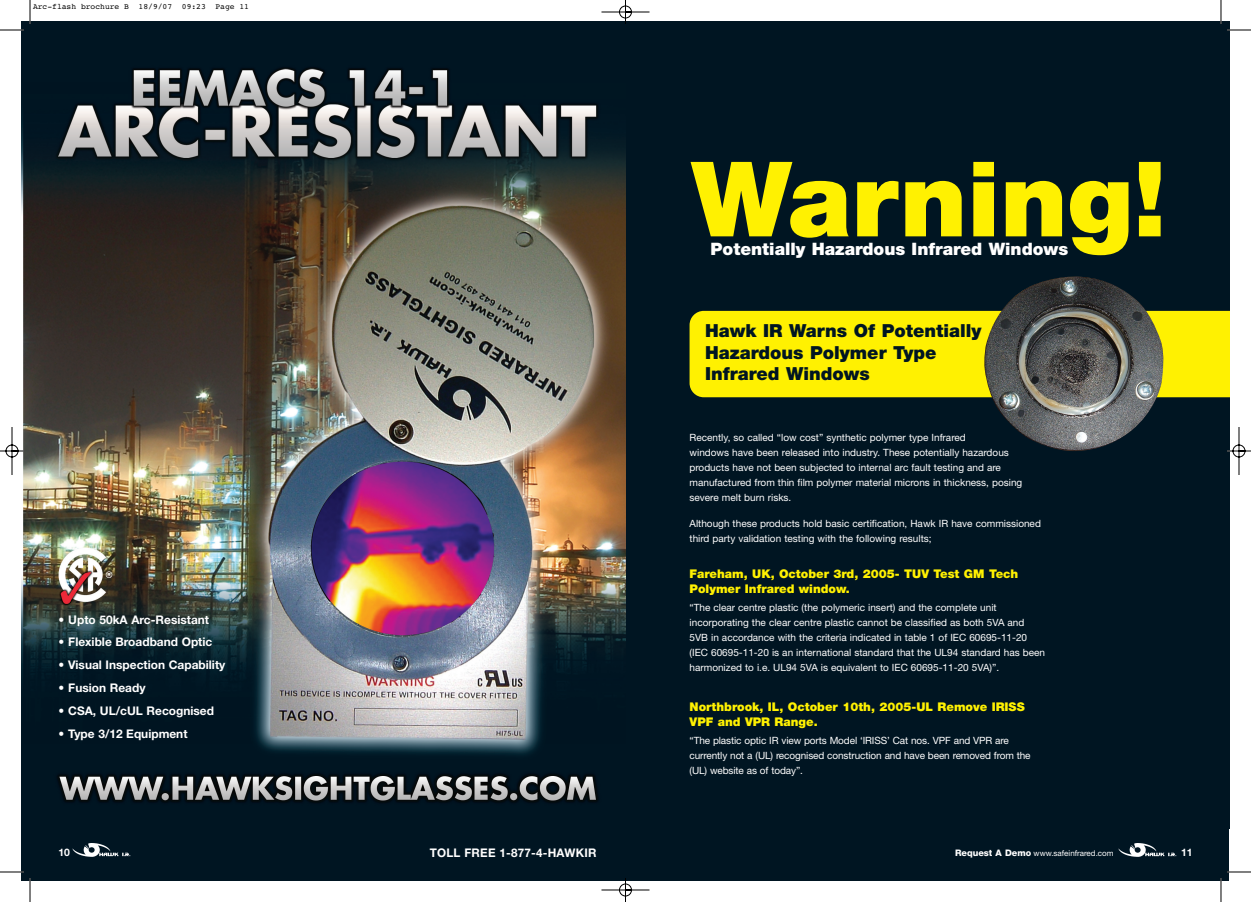
<style>
.page{position:relative;width:1251px;height:902px;background:#fff}
.page>*{position:absolute;margin:0;border:0;box-sizing:border-box;transform-origin:0 0}
.t1{font:900 104.2px "Helvetica Neue";color:#fff101}
.t2{font:900 18px/21.6px "Helvetica Neue";color:#001522}
.t3{font:900 17.1px "Helvetica Neue";color:#fff}
.t4{font:900 12px/14.4px "Helvetica Neue";color:#fff101}
.t5{font:700 11.9px "Helvetica Neue";color:#fff}
.t6{font:700 10.4px "Helvetica Neue";color:#fff}
.t7{font:10px/15px "Helvetica Neue";color:#fff}
.t8{font:8px "Courier";color:#000}
.t9{font:8px "Helvetica Neue";color:#fff}
.s1{font-weight:800;font-size:9px}
</style>
<div class="page">
<img style="left:0;top:0;width:1251px;height:902px">
<p class="t8" style="left:33px;top:2px;width:218px">Arc-flash brochure B 18/9/07 09:23 Page 11</p>
<p class="t5" style="left:58px;top:615px;width:152px">• Upto 50kA Arc-Resistant</p>
<p class="t5" style="left:58px;top:638px;width:155px">• Flexible Broadband Optic</p>
<p class="t5" style="left:58px;top:661px;width:168px">• Visual Inspection Capability</p>
<p class="t5" style="left:58px;top:683px;width:89px">• Fusion Ready</p>
<p class="t5" style="left:58px;top:706px;width:157px">• CSA, UL/cUL Recognised</p>
<p class="t5" style="left:58px;top:729px;width:131px">• Type 3/12 Equipment</p>
<h1 class="t1" style="left:691px;top:162px;width:476px">Warning!</h1>
<h3 class="t3" style="left:710px;top:242px;width:359px">Potentially Hazardous Infrared Windows</h3>
<h2 class="t2" style="left:705px;top:321px;width:278px">Hawk IR Warns Of Potentially<br>Hazardous Polymer Type<br>Infrared Windows</h2>
<p class="t7" style="left:689px;top:431px;width:334px">Recently, so called “low cost” synthetic polymer type Infrared<br>windows have been released into industry. These potentially hazardous products have not been subjected to internal arc fault testing and are manufactured from thin film polymer material microns in thickness, posing severe melt burn risks.</p>
<p class="t7" style="left:689px;top:517px;width:353px">Although these products hold basic certification, Hawk IR have commissioned third party validation testing with the following results;</p>
<p class="t4" style="left:689px;top:568px;width:330px">Fareham, UK, October 3rd, 2005- TUV Test GM Tech<br>Polymer Infrared window.</p>
<p class="t7" style="left:689px;top:600px;width:357px">“The clear centre plastic (the polymeric insert) and the complete unit incorporating the clear centre plastic cannot be classified as both 5VA and 5VB in accordance with the criteria indicated in table 1 of IEC 60695-11-20 (IEC 60695-11-20 is an international standard that the UL94 standard has been harmonized to i.e. UL94 5VA is equivalent to IEC 60695-11-20 5VA)”.</p>
<p class="t4" style="left:689px;top:700px;width:336px;line-height:15px">Northbrook, IL, October 10th, 2005-UL Remove IRISS<br>VPF and VPR Range.</p>
<p class="t7" style="left:689px;top:734px;width:342px">“The plastic optic IR view ports Model ‘IRISS’ Cat nos. VPF and VPR are currently not a (UL) recognised construction and have been removed from the (UL) website as of today”.</p>
<p class="t5" style="left:430px;top:848px;width:168px">TOLL FREE 1-877-4-HAWKIR</p>
<p class="t6" style="left:58px;top:848px;width:13px">10</p>
<p class="t9" style="left:955px;top:851px;width:160px"><span class="s1">Request A Demo</span> www.safeinfrared.com</p>
<p class="t6" style="left:1181px;top:849px;width:13px">11</p>
</div>
